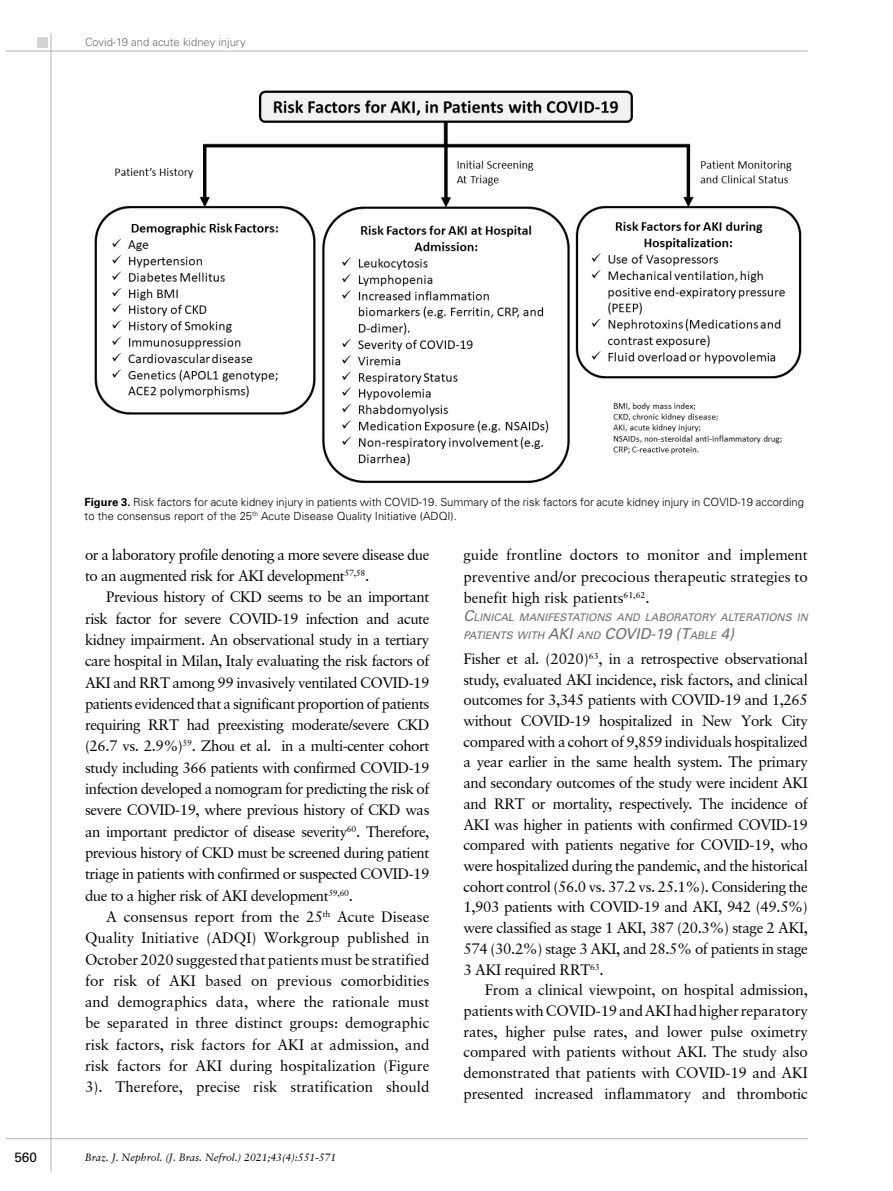
<style>
.page{position:relative;width:893px;height:1191px;background:#fff}
.page>*{position:absolute;margin:0;border:0;box-sizing:border-box;transform-origin:0 0}
.t1{font:15px/21.3px "Garamond Retrospective S Si";letter-spacing:-.025em;color:#000;text-align:justify}
.t2{font:italic 15px "Univers LT Std";color:#6d6e71}
.t3{font:13.5px "Univers LT Std";color:#000}
.t4{font:300 11.25px/14.2px "Univers LT Std";color:#000}
.t5{font:300 11.25px "Univers LT Std";color:#6d6e71}
.t6{font:italic 10.5px/18px "Univers LT Std";color:#6d6e71}
.t7{font:italic 10.5px "Garamond Retrospective S Si";color:#000}
.s1{font-weight:700}
.s2{font-size:15px}
.s3{font-size:10.5px}
</style>
<div class="page">
<div style="left:37px;top:37px;width:11px;height:11px;background:#d1d3d4"></div>
<hr style="left:6px;top:51px;width:802px;height:1px;background:#b1b4b6">
<hr style="left:51px;top:33px;width:1px;height:1138px;background:#b1b4b6">
<hr style="left:6px;top:1138px;width:802px;height:1px;background:#b1b4b6">
<img style="left:94px;top:90px;width:708px;height:393px">
<p class="t5" style="left:85px;top:36px;width:162px">Covid-19 and acute kidney injury</p>
<p class="t3" style="left:14px;top:1149px;width:24px">560</p>
<p class="t4" style="left:85px;top:495px;width:721px"><span class="s1">Figure 3.</span> Risk factors for acute kidney injury in patients with COVID-19. Summary of the risk factors for acute kidney injury in COVID-19 according to the consensus report of the 25<sup>th</sup> Acute Disease Quality Initiative (ADQI).</p>
<p class="t1" style="left:85px;top:544px;width:346px;line-height:20.7px">or a laboratory profile denoting a more severe disease due to an augmented risk for AKI development<sup>57,58</sup>.</p>
<p class="t1" style="left:85px;top:586px;width:346px;text-indent:21px">Previous history of CKD seems to be an important risk factor for severe COVID-19 infection and acute kidney impairment. An observational study in a tertiary care hospital in Milan, Italy evaluating the risk factors of AKI and RRT among 99 invasively ventilated COVID-19 patients evidenced that a significant proportion of patients requiring RRT had preexisting moderate/severe CKD (26.7 vs. 2.9%)<sup>59</sup>. Zhou et al. in a multi-center cohort study including 366 patients with confirmed COVID-19 infection developed a nomogram for predicting the risk of severe COVID-19, where previous history of CKD was an important predictor of disease severity<sup>60</sup>. Therefore, previous history of CKD must be screened during patient triage in patients with confirmed or suspected COVID-19 due to a higher risk of AKI development<sup>59,60</sup>.</p>
<p class="t1" style="left:85px;top:906px;width:346px;text-indent:21px">A consensus report from the 25<sup>th</sup> Acute Disease Quality Initiative (ADQI) Workgroup published in October 2020 suggested that patients must be stratified for risk of AKI based on previous comorbidities and demographics data, where the rationale must be separated in three distinct groups: demographic risk factors, risk factors for AKI at admission, and risk factors for AKI during hospitalization (Figure 3). Therefore, precise risk stratification should</p>
<p class="t7" style="left:85px;top:1151px;width:253px">Braz. J. Nephrol. (J. Bras. Nefrol.) 2021;43(4):551-571</p>
<p class="t1" style="left:463px;top:544px;width:346px">guide frontline doctors to monitor and implement preventive and/or precocious therapeutic strategies to benefit high risk patients<sup>61,62</sup>.</p>
<p class="t6" style="left:463px;top:608px;width:346px"><span class="s2">C</span>LINICAL MANIFESTATIONS AND LABORATORY ALTERATIONS IN<br>PATIENTS WITH <span class="s2">AKI</span></p>
<p class="t2" style="left:577px;top:624px;width:159px"><span class="s3">AND</span> COVID-19 (T<span class="s3">ABLE</span> 4)</p>
<p class="t1" style="left:463px;top:648px;width:346px;line-height:20.7px">Fisher et al. (2020)<sup>63</sup>, in a retrospective observational study, evaluated AKI incidence, risk factors, and clinical outcomes for 3,345 patients with COVID-19 and 1,265 without COVID-19 hospitalized in New York City compared with a cohort of 9,859 individuals hospitalized a year earlier in the same health system. The primary and secondary outcomes of the study were incident AKI and RRT or mortality, respectively. The incidence of AKI was higher in patients with confirmed COVID-19 compared with patients negative for COVID-19, who were hospitalized during the pandemic, and the historical cohort control (56.0 vs. 37.2 vs. 25.1%). Considering the 1,903 patients with COVID-19 and AKI, 942 (49.5%) were classified as stage 1 AKI, 387 (20.3%) stage 2 AKI, 574 (30.2%) stage 3 AKI, and 28.5% of patients in stage 3 AKI required RRT<sup>63</sup>.</p>
<p class="t1" style="left:463px;top:979px;width:346px;line-height:20.7px;text-indent:21px">From a clinical viewpoint, on hospital admission, patients with COVID-19 and AKI had higher reparatory rates, higher pulse rates, and lower pulse oximetry compared with patients without AKI. The study also demonstrated that patients with COVID-19 and AKI presented increased inflammatory and thrombotic</p>
</div>
